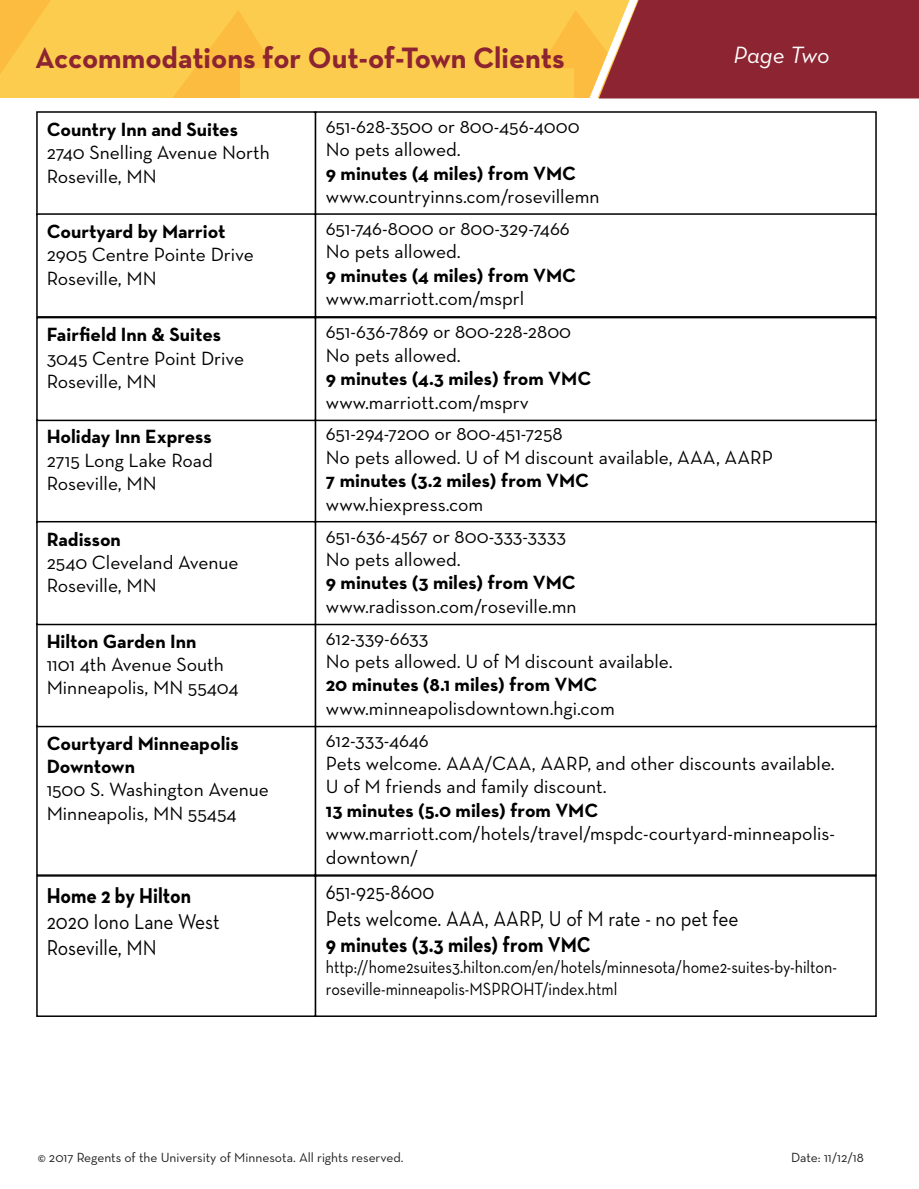
<style>
.page{position:relative;width:919px;height:1189px;background:#fff}
.page>*{position:absolute;margin:0;border:0;box-sizing:border-box;transform-origin:0 0}
.t1{font:700 30px "Neutra Text";color:#8d2431}
.t2{font:italic 24px "Neutra Text";color:#fff}
.t3{font:21.9px/26.2px "Neutra Text";color:#000;scale:.89 1}
.t4{font:700 21.9px "Neutra Text";color:#000;scale:.89 1}
.t5{font:19.5px/23.4px "Neutra Text";color:#000}
.t6{font:700 19.5px/23.4px "Neutra Text";color:#000}
.t7{font:18px/21.6px "Neutra Text";color:#000;scale:.89 1}
.t8{font:13.5px "Neutra Text";color:#231f20}
</style>
<div class="page">
<svg style="left:0;top:0;width:559px;height:98px;background:#fcca4c"></svg>
<svg style="left:559px;top:0;width:359px;height:168px"></svg>
<div style="left:314px;top:111px;width:562px;height:104px;background:#fff"></div>
<div style="left:36px;top:419px;width:280px;height:104px;background:#fff;border:2px solid #000"></div>
<div style="left:36px;top:725px;width:280px;height:150px;background:#fff;border:2px solid #000"></div>
<div style="left:36px;top:875px;width:280px;height:141px;background:#fff;border:2px solid #000"></div>
<div style="left:314px;top:623px;width:562px;height:104px;background:#fff;border:2px solid #000"></div>
<div style="left:36px;top:623px;width:280px;height:104px;background:#fff;border:2px solid #000"></div>
<div style="left:314px;top:521px;width:562px;height:104px;background:#fff;border:2px solid #000"></div>
<div style="left:36px;top:521px;width:280px;height:104px;background:#fff;border:2px solid #000"></div>
<div style="left:314px;top:317px;width:562px;height:104px;background:#fff;border:2px solid #000"></div>
<div style="left:36px;top:317px;width:280px;height:104px;background:#fff;border:2px solid #000"></div>
<div style="left:314px;top:213px;width:562px;height:104px;background:#fff;border:2px solid #000"></div>
<div style="left:36px;top:213px;width:280px;height:104px;background:#fff;border:2px solid #000"></div>
<h1 class="t1" style="left:35px;top:39px;width:531px">Accommodations for Out-of-Town Clients</h1>
<p class="t2" style="left:733px;top:40px;width:98px">Page Two</p>
<p class="t6" style="left:47px;top:117px;width:193px">Country Inn and Suites</p>
<p class="t5" style="left:47px;top:141px;width:225px">2740 Snelling Avenue North<br>Roseville, MN</p>
<p class="t6" style="left:47px;top:219px;width:180px">Courtyard by Marriot</p>
<p class="t5" style="left:47px;top:243px;width:209px">2905 Centre Pointe Drive<br>Roseville, MN</p>
<p class="t6" style="left:47px;top:323px;width:176px">Fairfield Inn &amp; Suites</p>
<p class="t5" style="left:47px;top:346px;width:199px">3045 Centre Point Drive<br>Roseville, MN</p>
<p class="t6" style="left:47px;top:425px;width:166px">Holiday Inn Express</p>
<p class="t5" style="left:47px;top:448px;width:167px">2715 Long Lake Road<br>Roseville, MN</p>
<p class="t6" style="left:47px;top:527px;width:76px">Radisson</p>
<p class="t5" style="left:47px;top:550px;width:193px">2540 Cleveland Avenue<br>Roseville, MN</p>
<p class="t6" style="left:47px;top:629px;width:151px">Hilton Garden Inn</p>
<p class="t5" style="left:47px;top:652px;width:193px">1101 4th Avenue South<br>Minneapolis, MN 55404</p>
<p class="t6" style="left:47px;top:731px;width:193px">Courtyard Minneapolis<br>Downtown</p>
<p class="t5" style="left:47px;top:777px;width:224px">1500 S. Washington Avenue<br>Minneapolis, MN 55454</p>
<p class="t4" style="left:47px;top:881px;width:164px">Home 2 by Hilton</p>
<p class="t3" style="left:47px;top:908px;width:196px">2020 Iono Lane West<br>Roseville, MN</p>
<p class="t5" style="left:326px;top:114px;width:255px">651-628-3500 or 800-456-4000<br>No pets allowed.</p>
<p class="t6" style="left:326px;top:161px;width:252px">9 minutes (4 miles) from VMC</p>
<p class="t5" style="left:326px;top:184px;width:275px">www.countryinns.com/rosevillemn</p>
<p class="t5" style="left:326px;top:216px;width:245px">651-746-8000 or 800-329-7466<br>No pets allowed.</p>
<p class="t6" style="left:326px;top:263px;width:252px">9 minutes (4 miles) from VMC</p>
<p class="t5" style="left:326px;top:286px;width:200px">www.marriott.com/msprl</p>
<p class="t5" style="left:326px;top:320px;width:247px">651-636-7869 or 800-228-2800<br>No pets allowed.</p>
<p class="t6" style="left:326px;top:366px;width:267px">9 minutes (4.3 miles) from VMC</p>
<p class="t5" style="left:326px;top:390px;width:204px">www.marriott.com/msprv</p>
<p class="t5" style="left:326px;top:422px;width:448px">651-294-7200 or 800-451-7258<br>No pets allowed. U of M discount available, AAA, AARP</p>
<p class="t6" style="left:326px;top:468px;width:265px">7 minutes (3.2 miles) from VMC</p>
<p class="t5" style="left:326px;top:492px;width:159px">www.hiexpress.com</p>
<p class="t5" style="left:326px;top:524px;width:242px">651-636-4567 or 800-333-3333<br>No pets allowed.</p>
<p class="t6" style="left:326px;top:570px;width:251px">9 minutes (3 miles) from VMC</p>
<p class="t5" style="left:326px;top:594px;width:252px">www.radisson.com/roseville.mn</p>
<p class="t5" style="left:326px;top:626px;width:348px">612-339-6633<br>No pets allowed. U of M discount available.</p>
<p class="t6" style="left:326px;top:672px;width:273px">20 minutes (8.1 miles) from VMC</p>
<p class="t5" style="left:326px;top:696px;width:290px">www.minneapolisdowntown.hgi.com</p>
<p class="t5" style="left:326px;top:728px;width:510px">612-333-4646<br>Pets welcome. AAA/CAA, AARP, and other discounts available.<br>U of M friends and family discount.</p>
<p class="t6" style="left:326px;top:798px;width:274px">13 minutes (5.0 miles) from VMC</p>
<p class="t5" style="left:326px;top:821px;width:510px">www.marriott.com/hotels/travel/mspdc-courtyard-minneapolis&shy;downtown/</p>
<p class="t3" style="left:326px;top:878px;width:465px">651-925-8600<br>Pets welcome. AAA, AARP, U of M rate - no pet fee</p>
<p class="t4" style="left:326px;top:930px;width:299px">9 minutes (3.3 miles) from VMC</p>
<p class="t7" style="left:326px;top:956px;width:575px">http://home2suites3.hilton.com/en/hotels/minnesota/home2-suites-by-hilton&shy;roseville-minneapolis-MSPROHT/index.html</p>
<p class="t8" style="left:38px;top:1149px;width:367px">© 2017 Regents of the University of Minnesota. All rights reserved.</p>
<p class="t8" style="left:791px;top:1149px;width:74px">Date: 11/12/18</p>
</div>
